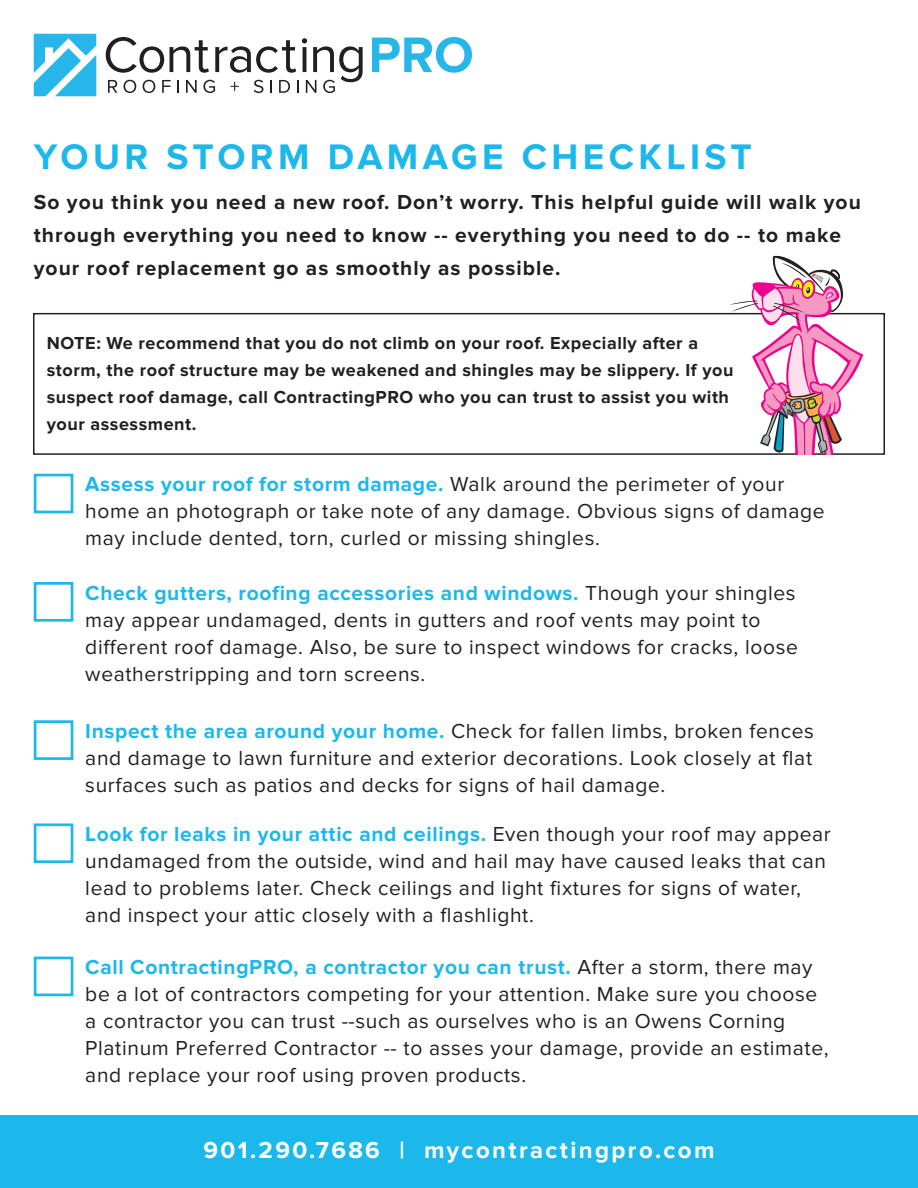
<style>
.page{position:relative;width:918px;height:1188px;background:#fff}
.page>*{position:absolute;margin:0;border:0;box-sizing:border-box;transform-origin:0 0}
.t1{font:700 36.75px "Proxima Nova";letter-spacing:.12em;color:#1db8eb}
.t2{font:700 24px "Proxima Nova";letter-spacing:.1em;color:#fff}
.t3{font:21px/27px "Proxima Nova";letter-spacing:.03em;color:#231f20}
.t4{font:700 21px/33px "Proxima Nova";letter-spacing:.05em;color:#231f20}
.t5{font:700 18px/27px "Proxima Nova";letter-spacing:.03em;color:#231f20}
.s1{font-weight:700;color:#1db8eb}
</style>
<div class="page">
<svg style="left:34px;top:34px;width:62px;height:62px"></svg>
<svg style="left:372px;top:37px;width:100px;height:36px"></svg>
<svg style="left:106px;top:37px;width:257px;height:56px"></svg>
<div style="left:33px;top:313px;width:852px;height:142px;border:2px solid #231f20"></div>
<svg style="left:729px;top:256px;width:156px;height:199px"></svg>
<div style="left:34px;top:474px;width:39px;height:39px;border:3px solid #1db8eb"></div>
<div style="left:34px;top:582px;width:39px;height:40px;border:3px solid #1db8eb"></div>
<div style="left:34px;top:720px;width:39px;height:40px;border:3px solid #1db8eb"></div>
<div style="left:34px;top:823px;width:39px;height:40px;border:3px solid #1db8eb"></div>
<div style="left:34px;top:957px;width:39px;height:39px;border:3px solid #1db8eb"></div>
<div style="left:0;top:1115px;width:918px;height:73px;background:#1db8eb"></div>
<p class="t1" style="left:34px;top:136px;width:720px">YOUR STORM DAMAGE CHECKLIST</p>
<p class="t4" style="left:34px;top:186px;width:829px">So you think you need a new roof. Don’t worry. This helpful guide will walk you through everything you need to know -- everything you need to do -- to make your roof replacement go as smoothly as possible.</p>
<p class="t5" style="left:47px;top:330px;width:688px">NOTE: We recommend that you do not climb on your roof. Expecially after a storm, the roof structure may be weakened and shingles may be slippery. If you suspect roof damage, call ContractingPRO who you can trust to assist you with your assessment.</p>
<p class="t3" style="left:85px;top:471px;width:741px"><span class="s1">Assess your roof for storm damage.</span> Walk around the perimeter of your home an photograph or take note of any damage. Obvious signs of damage may include dented, torn, curled or missing shingles.</p>
<p class="t3" style="left:85px;top:580px;width:714px"><span class="s1">Check gutters, roofing accessories and windows.</span> Though your shingles may appear undamaged, dents in gutters and roof vents may point to different roof damage. Also, be sure to inspect windows for cracks, loose weatherstripping and torn screens.</p>
<p class="t3" style="left:85px;top:718px;width:730px;text-align:justify"><span class="s1">Inspect the area around your home.</span> Check for fallen limbs, broken fences and damage to lawn furniture and exterior decorations. Look closely at flat surfaces such as patios and decks for signs of hail damage.</p>
<p class="t3" style="left:85px;top:821px;width:747px"><span class="s1">Look for leaks in your attic and ceilings.</span> Even though your roof may appear undamaged from the outside, wind and hail may have caused leaks that can lead to problems later. Check ceilings and light fixtures for signs of water, and inspect your attic closely with a flashlight.</p>
<p class="t3" style="left:85px;top:954px;width:745px"><span class="s1">Call ContractingPRO, a contractor you can trust.</span> After a storm, there may be a lot of contractors competing for your attention. Make sure you choose a contractor you can trust --such as ourselves who is an Owens Corning Platinum Preferred Contractor -- to asses your damage, provide an estimate, and replace your roof using proven products.</p>
<p class="t2" style="left:203px;top:1136px;width:513px">901.290.7686 | mycontractingpro.com</p>
</div>
